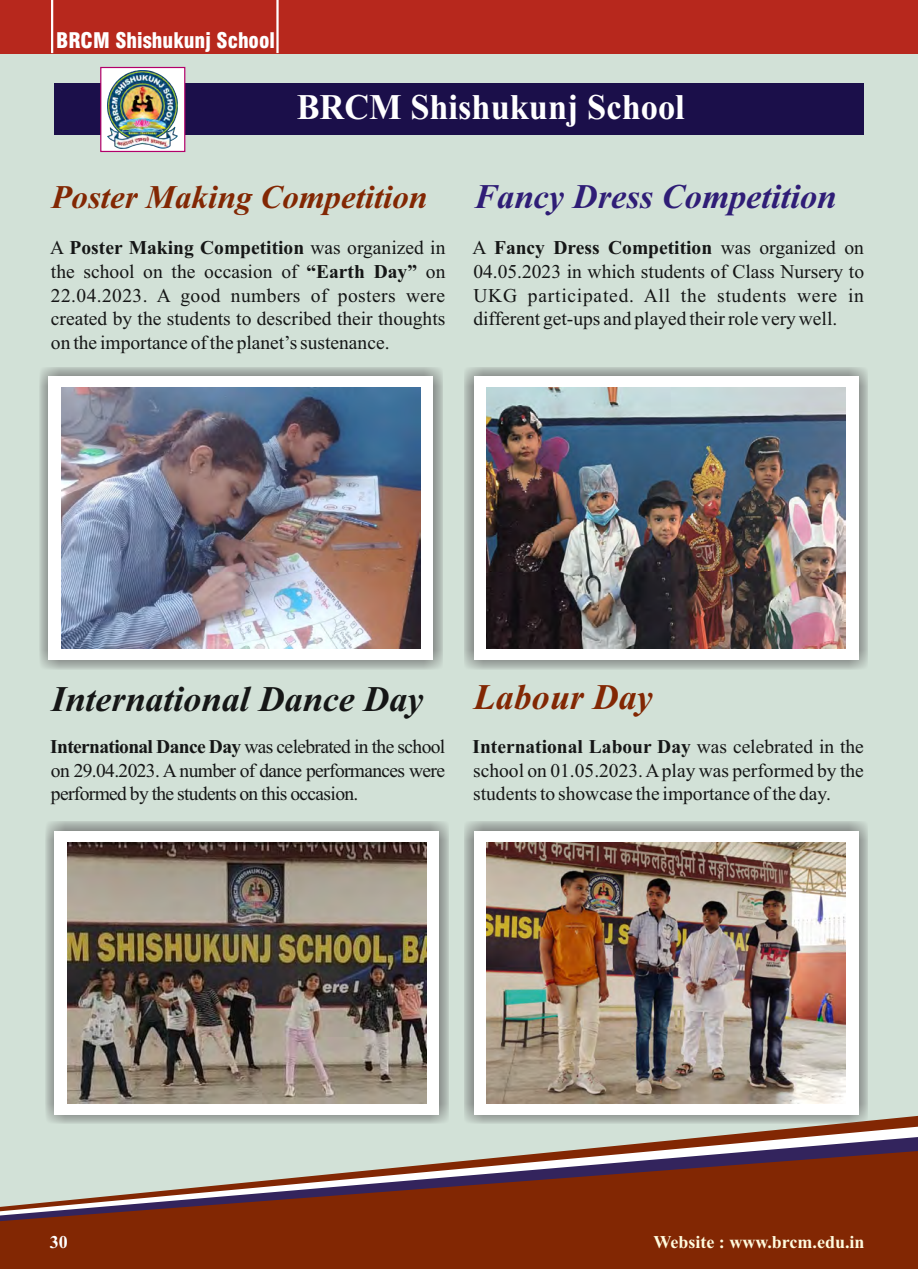
<style>
.page{position:relative;width:918px;height:1269px;background:#d2e1d7}
.page>*{position:absolute;margin:0;border:0;box-sizing:border-box;transform-origin:0 0}
.t1{font:italic 700 36px "Times New Roman";color:#151616}
.t2{font:700 36px "Times New Roman";color:#fff;scale:.96 1}
.t3{font:italic 700 36px "Times New Roman";color:#822703}
.t4{font:italic 700 34.5px "Times New Roman";color:#2f1d76}
.t5{font:italic 700 33px "Times New Roman";color:#822703}
.t6{font:900 condensed 21px "Swiss 721 BT";color:#fff}
.t7{font:19.5px/23.7px "Times New Roman";color:#151616;text-align:justify}
.t8{font:700 18px "Times New Roman";color:#fffbde}
.t9{font:700 18px "Times New Roman";color:#fff}
.s1{font-weight:700}
</style>
<div class="page">
<div style="left:0;top:0;width:918px;height:54px;background:#b7281d"></div>
<div style="left:54px;top:84px;width:810px;height:51px;background:#1b0f4a"></div>
<div style="left:101px;top:68px;width:84px;height:83px;background:#fff"></div>
<img style="left:108px;top:71px;width:70px;height:77px">
<div style="left:100px;top:67px;width:85px;height:85px;border:1px solid #b2006a"></div>
<hr style="left:51px;top:0;width:2px;height:53px;background:#fff">
<hr style="left:276px;top:0;width:3px;height:53px;background:#fff">
<div style="left:39px;top:367px;width:404px;height:303px;background:#676767;opacity:.98"></div>
<div style="left:49px;top:377px;width:384px;height:283px;background:#fff"></div>
<img style="left:61px;top:388px;width:359px;height:261px">
<div style="left:45px;top:821px;width:404px;height:303px;background:#676767;opacity:.98"></div>
<div style="left:55px;top:831px;width:384px;height:284px;background:#fff"></div>
<img style="left:67px;top:843px;width:359px;height:260px">
<svg style="left:45px;top:1116px;width:872px;height:11px"></svg>
<svg style="left:706px;top:1127px;width:211px;height:10px"></svg>
<svg style="left:564px;top:1137px;width:353px;height:14px"></svg>
<svg style="left:0;top:1151px;width:917px;height:118px;background:#8d4b33"></svg>
<div style="left:464px;top:367px;width:404px;height:303px;background:#676767;opacity:.98"></div>
<div style="left:474px;top:377px;width:384px;height:283px;background:#fff"></div>
<img style="left:487px;top:388px;width:359px;height:261px">
<svg style="left:917px;top:1116px;width:1px;height:153px"></svg>
<div style="left:464px;top:821px;width:404px;height:303px;background:#676767;opacity:.98"></div>
<div style="left:474px;top:831px;width:384px;height:284px;background:#fff"></div>
<img style="left:487px;top:843px;width:359px;height:260px">
<p class="t6" style="left:56px;top:32px;width:220px">BRCM Shishukunj School</p>
<p class="t2" style="left:297px;top:95px;width:406px">BRCM Shishukunj School</p>
<p class="t5" style="left:51px;top:185px;width:377px">Poster Making Competition</p>
<p class="t7" style="left:50px;top:238px;width:397px">A <span class="s1">Poster Making Competition</span> was organized in the school on the occasion of <span class="s1">“Earth Day”</span> on 22.04.2023. A good numbers of posters were created by the students to described their thoughts on the importance of the planet’s sustenance.</p>
<p class="t4" style="left:474px;top:184px;width:364px">Fancy Dress Competition</p>
<p class="t7" style="left:473px;top:238px;width:393px">A <span class="s1">Fancy Dress Competition</span> was organized on 04.05.2023 in which students of Class Nursery to UKG participated. All the students were in different get-ups and played their role very well.</p>
<p class="t1" style="left:52px;top:687px;width:374px">International Dance Day</p>
<p class="t7" style="left:50px;top:736px;width:397px"><span class="s1">International Dance Day</span> was celebrated in the school on 29.04.2023. A number of dance performances were performed by the students on this occasion.</p>
<p class="t3" style="left:474px;top:684px;width:180px">Labour Day</p>
<p class="t7" style="left:472px;top:736px;width:393px"><span class="s1">International Labour Day</span> was celebrated in the school on 01.05.2023. A play was performed by the students to showcase the importance of the day.</p>
<p class="t9" style="left:50px;top:1236px;width:19px">30</p>
<p class="t8" style="left:653px;top:1236px;width:213px">Website : www.brcm.edu.in</p>
</div>
